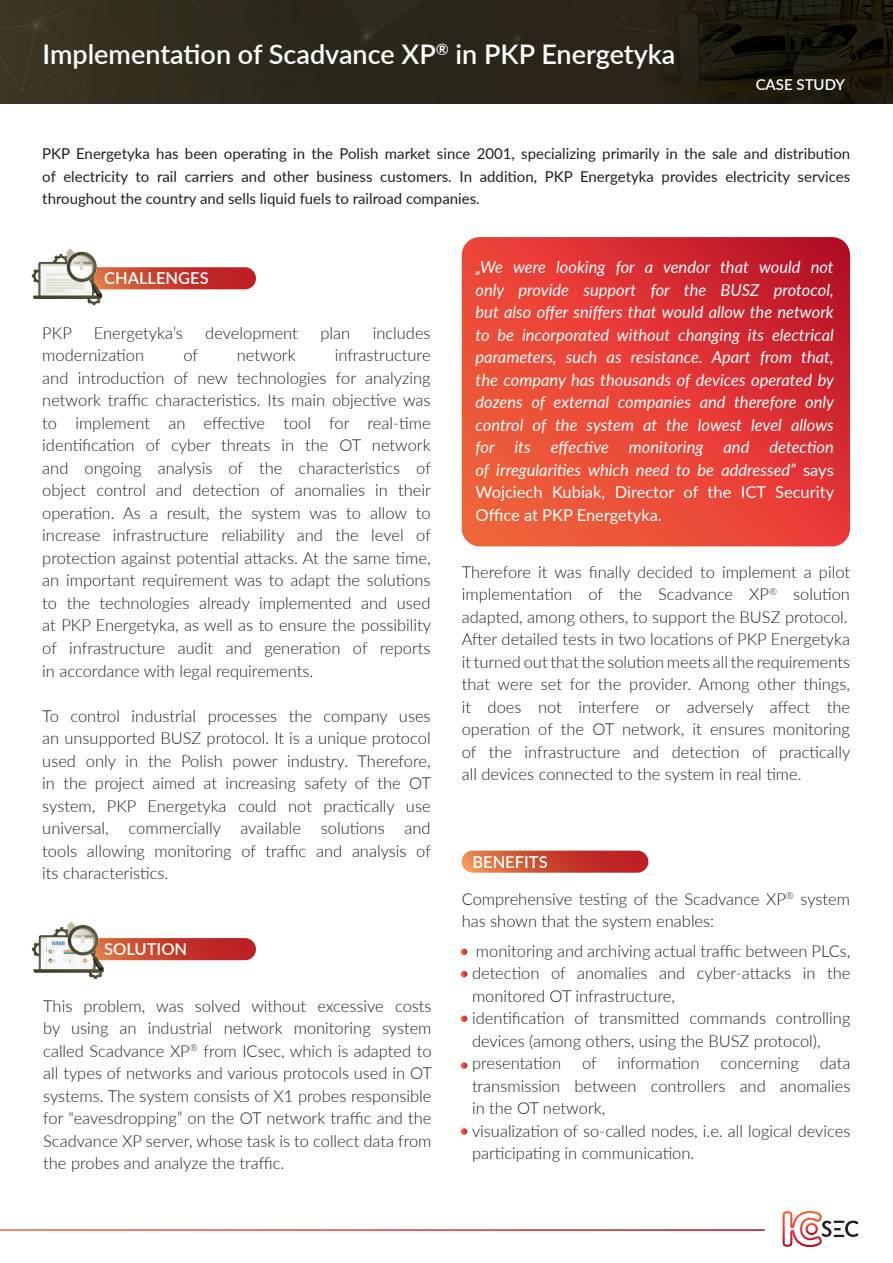
<style>
.page{position:relative;width:893px;height:1263px;background:#fff}
.page>*{position:absolute;margin:0;border:0;box-sizing:border-box;transform-origin:0 0}
.t1{font:600 27px "Lato";color:#fff}
.t2{font:300 16.5px/22.5px "Lato";color:#231f20;text-align:justify}
.t3{font:italic 16.5px/22.5px "Lato";color:#fff;text-align:justify}
.t4{font:600 16.5px "Lato";color:#fff}
.t5{font:15px/22.5px "Lato";color:#231f20;text-align:justify}
.t6{font:600 15px "Lato";color:#fff}
.s1{font-style:normal}
</style>
<div class="page">
<svg style="left:462px;top:237px;width:388px;height:309px;background:#e13d35"></svg>
<svg style="left:69px;top:938px;width:187px;height:22px;background:#c4372b"></svg>
<svg style="left:462px;top:850px;width:186px;height:23px;background:#cd4f39"></svg>
<svg style="left:69px;top:267px;width:187px;height:22px;background:#c5392c"></svg>
<img style="left:0;top:0;width:893px;height:104px">
<img style="left:31px;top:248px;width:86px;height:58px">
<img style="left:32px;top:922px;width:87px;height:58px">
<svg style="left:461px;top:948px;width:6px;height:7px"></svg>
<svg style="left:461px;top:971px;width:6px;height:6px"></svg>
<svg style="left:461px;top:1015px;width:6px;height:7px"></svg>
<svg style="left:461px;top:1062px;width:6px;height:7px"></svg>
<svg style="left:461px;top:1128px;width:6px;height:7px"></svg>
<svg style="left:782px;top:1211px;width:76px;height:36px"></svg>
<p class="t1" style="left:43px;top:35px;width:634px">Implementation of Scadvance XP<sup>®</sup> in PKP Energetyka</p>
<p class="t6" style="left:756px;top:73px;width:91px">CASE STUDY</p>
<p class="t5" style="left:42px;top:142px;width:809px">PKP Energetyka has been operating in the Polish market since 2001, specializing primarily in the sale and distribution of electricity to rail carriers and other business customers. In addition, PKP Energetyka provides electricity services throughout the country and sells liquid fuels to railroad companies.</p>
<p class="t4" style="left:104px;top:266px;width:106px">CHALLENGES</p>
<p class="t2" style="left:42px;top:321px;width:31px">PKP</p>
<p class="t2" style="left:94px;top:321px;width:90px">Energetyka’s</p>
<p class="t2" style="left:205px;top:321px;width:94px">development</p>
<p class="t2" style="left:320px;top:321px;width:31px">plan</p>
<p class="t2" style="left:373px;top:321px;width:59px">includes</p>
<p class="t2" style="left:42px;top:344px;width:103px">modernization</p>
<p class="t2" style="left:183px;top:344px;width:16px">of</p>
<p class="t2" style="left:237px;top:344px;width:60px">network</p>
<p class="t2" style="left:42px;top:344px;width:390px;text-indent:292px">infrastructure and introduction of new technologies for analyzing network traffic characteristics. Its main objective was to implement an effective tool for real-time identification of cyber threats in the OT network and ongoing analysis of the characteristics of object control and detection of anomalies in their operation. As a result, the system was to allow to increase infrastructure reliability and the level of protection against potential attacks. At the same time, an important requirement was to adapt the solutions to the technologies already implemented and used at PKP Energetyka, as well as to ensure the possibility of infrastructure audit and generation of reports in accordance with legal requirements.</p>
<p class="t2" style="left:42px;top:704px;width:390px">To control industrial processes the company uses an unsupported BUSZ protocol. It is a unique protocol used only in the Polish power industry. Therefore, in the project aimed at increasing safety of the OT system, PKP Energetyka could not practically use universal, commercially available solutions and tools allowing monitoring of traffic and analysis of its characteristics.</p>
<p class="t4" style="left:104px;top:937px;width:85px">SOLUTION</p>
<p class="t2" style="left:43px;top:994px;width:390px">This problem, was solved without excessive costs by using an industrial network monitoring system called Scadvance XP<sup>®</sup> from ICsec, which is adapted to all types of networks and various protocols used in OT systems. The system consists of X1 probes responsible for “eavesdropping” on the OT network traffic and the Scadvance XP server, whose task is to collect data from the probes and analyze the traffic.</p>
<p class="t3" style="left:476px;top:255px;width:360px">„We were looking for a vendor that would not only provide support for the BUSZ protocol, but also offer sniffers that would allow the network to be incorporated without changing its electrical parameters, such as resistance. Apart from that, the company has thousands of devices operated by dozens of external companies and therefore only control of the system at the lowest level allows for its effective monitoring and detection of irregularities which need to be addressed” <span class="s1">says Wojciech Kubiak, Director of the ICT Security Office at PKP Energetyka.</span></p>
<p class="t2" style="left:462px;top:560px;width:390px">Therefore it was finally decided to implement a pilot implementation of the Scadvance XP<sup>®</sup> solution adapted, among others, to support the BUSZ protocol.</p>
<p class="t2" style="left:462px;top:627px;width:390px">After detailed tests in two locations of PKP Energetyka it turned out that the solution meets all the requirements that were set for the provider. Among other things, it does not interfere or adversely affect the operation of the OT network, it ensures monitoring of the infrastructure and detection of practically all devices connected to the system in real time.</p>
<p class="t4" style="left:472px;top:850px;width:77px">BENEFITS</p>
<p class="t2" style="left:462px;top:887px;width:390px">Comprehensive testing of the Scadvance XP<sup>®</sup> system has shown that the system enables:</p>
<p class="t2" style="left:476px;top:939px;width:376px">monitoring and archiving actual traffic between PLCs,</p>
<p class="t2" style="left:472px;top:962px;width:380px">detection of anomalies and cyber-attacks in the monitored OT infrastructure,</p>
<p class="t2" style="left:472px;top:1007px;width:380px">identification of transmitted commands controlling devices (among others, using the BUSZ protocol),</p>
<p class="t2" style="left:472px;top:1052px;width:91px">presentation</p>
<p class="t2" style="left:582px;top:1052px;width:16px">of</p>
<p class="t2" style="left:617px;top:1052px;width:84px">information</p>
<p class="t2" style="left:721px;top:1052px;width:80px">concerning</p>
<p class="t2" style="left:472px;top:1052px;width:380px;text-indent:348px">data transmission between controllers and anomalies in the OT network,</p>
<p class="t2" style="left:472px;top:1119px;width:380px">visualization of so-called nodes, i.e. all logical devices participating in communication.</p>
</div>
